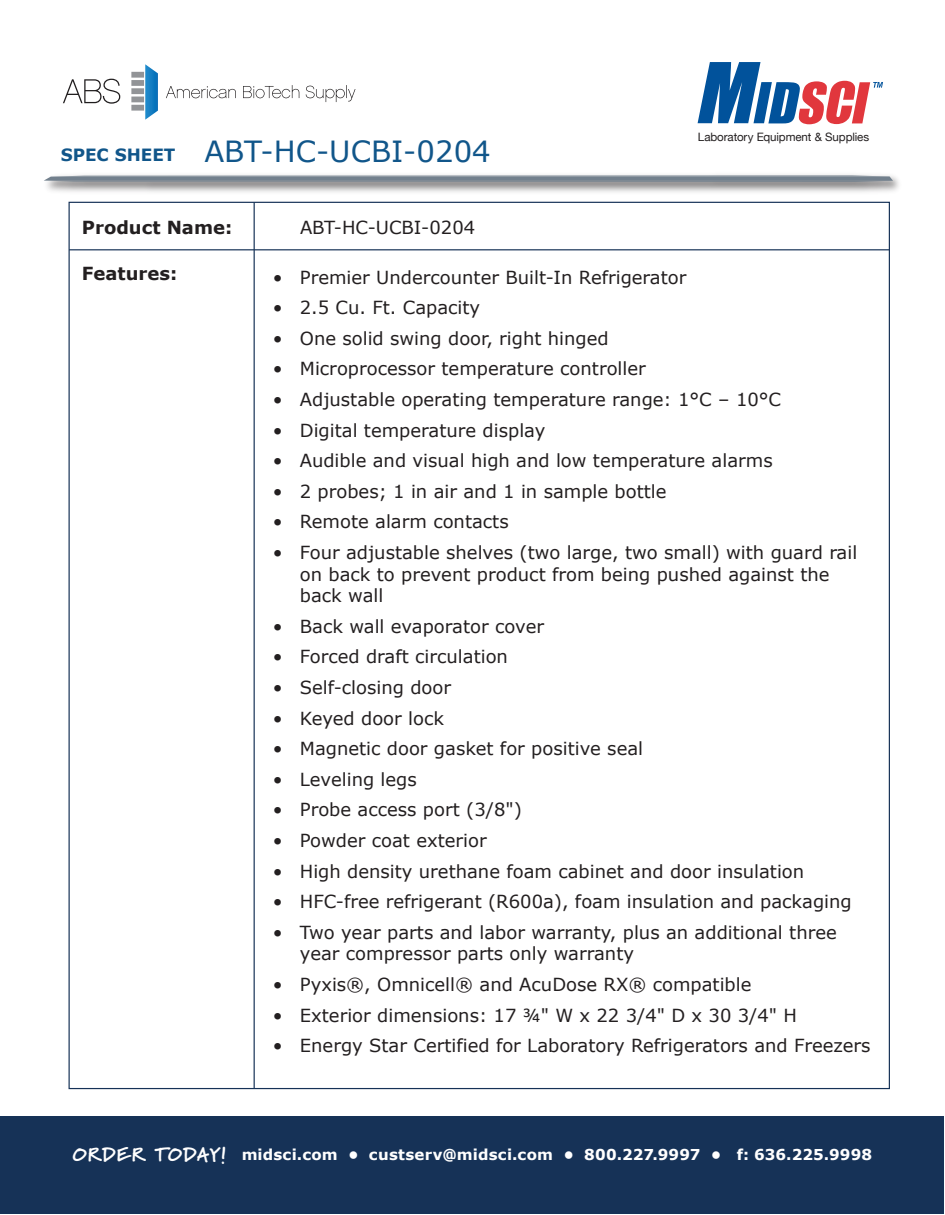
<style>
.page{position:relative;width:945px;height:1215px;background:#fff}
.page>*{position:absolute;margin:0;border:0;box-sizing:border-box;transform-origin:0 0}
.t1{font:29.1px "Verdana";color:#11568a}
.t2{font:18px/21.6px "Verdana";color:#231f20}
.t3{font:700 18px "Verdana";color:#231f20}
.t4{font:700 15px "Verdana";letter-spacing:.01em;color:#fff}
.t5{font:11.55px "Helvetica Neue";letter-spacing:-.01em;color:#231f20}
.s1{font-weight:700;font-size:16.95px}
.s2{font-family:"Marydale";font-weight:900;font-size:19.5px}
</style>
<div class="page">
<svg style="left:63px;top:79px;width:57px;height:25px"></svg>
<svg style="left:166px;top:86px;width:70px;height:12px"></svg>
<svg style="left:243px;top:85px;width:56px;height:13px"></svg>
<svg style="left:306px;top:85px;width:49px;height:17px"></svg>
<div style="left:131px;top:105px;width:13px;height:6px;background:#929497"></div>
<div style="left:131px;top:97px;width:13px;height:5px;background:#929497"></div>
<div style="left:131px;top:88px;width:13px;height:6px;background:#929497"></div>
<div style="left:131px;top:80px;width:13px;height:6px;background:#929497"></div>
<div style="left:131px;top:72px;width:13px;height:6px;background:#929497"></div>
<svg style="left:145px;top:64px;width:13px;height:56px"></svg>
<svg style="left:44px;top:175px;width:849px;height:7px;background:#86909b"></svg>
<div style="left:0;top:1116px;width:944px;height:98px;background:#163257"></div>
<svg style="left:698px;top:62px;width:185px;height:62px"></svg>
<hr style="left:69px;top:249px;width:820px;height:1px;background:#163257">
<hr style="left:254px;top:202px;width:1px;height:887px;background:#163257">
<h1 class="t1" style="left:61px;top:133px;width:432px"><span class="s1">SPEC SHEET</span> ABT-HC-UCBI-0204</h1>
<p class="t5" style="left:698px;top:128px;width:173px">Laboratory Equipment &amp; Supplies</p>
<p class="t3" style="left:82px;top:216px;width:152px">Product Name:</p>
<p class="t3" style="left:82px;top:262px;width:97px">Features:</p>
<p class="t2" style="left:300px;top:217px;width:177px">ABT-HC-UCBI-0204</p>
<p class="t2" style="left:273px;top:267px;width:415px">• Premier Undercounter Built-In Refrigerator</p>
<p class="t2" style="left:273px;top:297px;width:209px">• 2.5 Cu. Ft. Capacity</p>
<p class="t2" style="left:273px;top:328px;width:337px">• One solid swing door, right hinged</p>
<p class="t2" style="left:273px;top:358px;width:375px">• Microprocessor temperature controller</p>
<p class="t2" style="left:273px;top:389px;width:510px">• Adjustable operating temperature range: 1°C – 10°C</p>
<p class="t2" style="left:273px;top:420px;width:274px">• Digital temperature display</p>
<p class="t2" style="left:273px;top:450px;width:501px">• Audible and visual high and low temperature alarms</p>
<p class="t2" style="left:273px;top:481px;width:395px">• 2 probes; 1 in air and 1 in sample bottle</p>
<p class="t2" style="left:273px;top:511px;width:237px">• Remote alarm contacts</p>
<p class="t2" style="left:300px;top:542px;width:559px;text-indent:-27px">• Four adjustable shelves (two large, two small) with guard rail on back to prevent product from being pushed against the back wall</p>
<p class="t2" style="left:273px;top:616px;width:273px">• Back wall evaporator cover</p>
<p class="t2" style="left:273px;top:646px;width:237px">• Forced draft circulation</p>
<p class="t2" style="left:273px;top:677px;width:180px">• Self-closing door</p>
<p class="t2" style="left:273px;top:708px;width:173px">• Keyed door lock</p>
<p class="t2" style="left:273px;top:738px;width:372px">• Magnetic door gasket for positive seal</p>
<p class="t2" style="left:273px;top:769px;width:146px">• Leveling legs</p>
<p class="t2" style="left:273px;top:799px;width:251px">• Probe access port (3/8")</p>
<p class="t2" style="left:273px;top:830px;width:216px">• Powder coat exterior</p>
<p class="t2" style="left:273px;top:861px;width:533px">• High density urethane foam cabinet and door insulation</p>
<p class="t2" style="left:273px;top:891px;width:581px">• HFC-free refrigerant (R600a), foam insulation and packaging</p>
<p class="t2" style="left:300px;top:922px;width:539px;text-indent:-27px">• Two year parts and labor warranty, plus an additional three year compressor parts only warranty</p>
<p class="t2" style="left:273px;top:974px;width:480px">• Pyxis®, Omnicell® and AcuDose RX® compatible</p>
<p class="t2" style="left:273px;top:1005px;width:526px">• Exterior dimensions: 17 ¾" W x 22 3/4" D x 30 3/4" H</p>
<p class="t2" style="left:273px;top:1035px;width:599px">• Energy Star Certified for Laboratory Refrigerators and Freezers</p>
<p class="t4" style="left:73px;top:1145px;width:801px"><span class="s2">ORDER TODAY!</span> midsci.com • custserv@midsci.com • 800.227.9997 • f: 636.225.9998</p>
</div>
